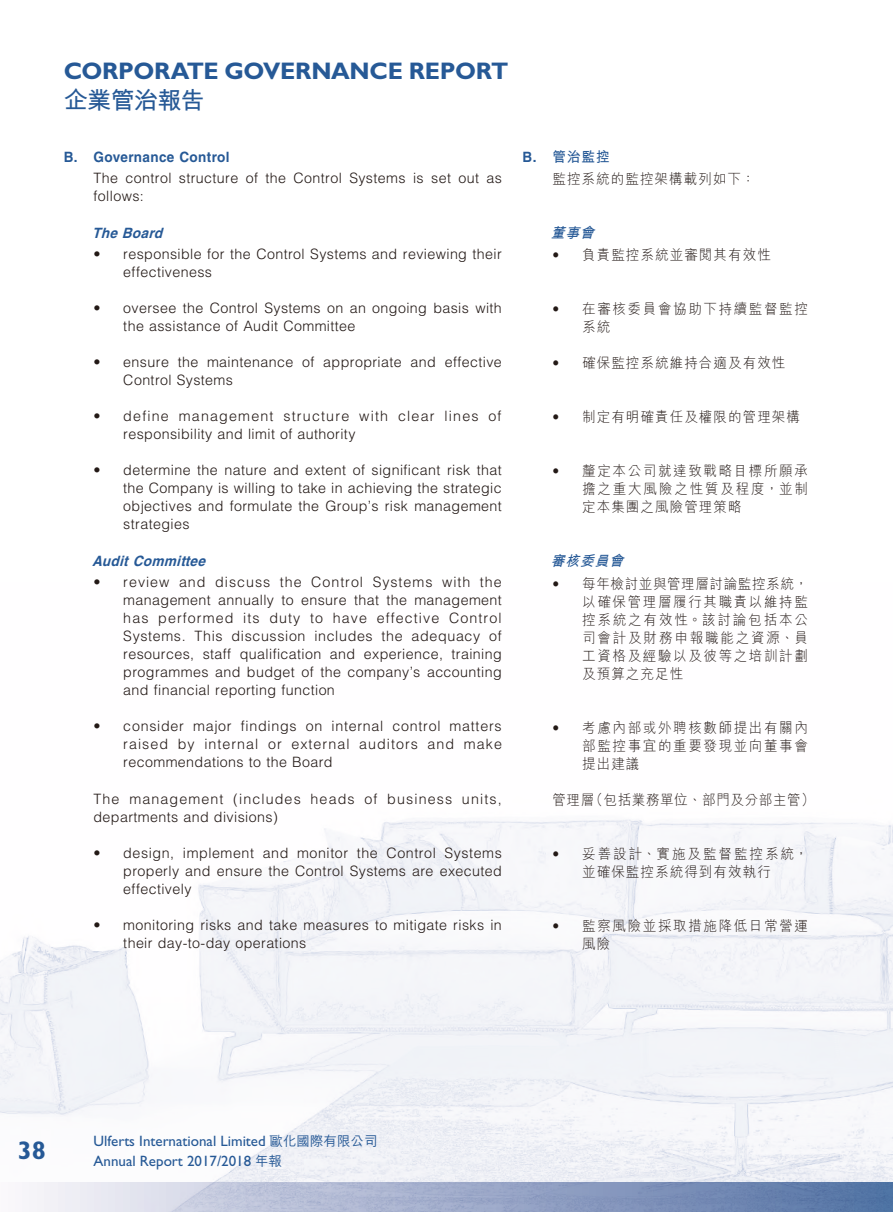
<style>
.page{position:relative;width:893px;height:1212px;background:#fff}
.page>*{position:absolute;margin:0;border:0;box-sizing:border-box;transform-origin:0 0}
.t1{font:700 25.5px "Gill Sans Std";color:#265996}
.t2{font:700 24px "Gill Sans Std";letter-spacing:-.015em;color:#265996}
.t3{font:700 24px "M Hei HK";letter-spacing:-.025em;color:#265996}
.t4{font:15px/19.5px "Gill Sans Std";color:#265996}
.t5{font:300 14.25px/18px "Helvetica LT Std";letter-spacing:.03em;color:#231916}
.t6{font:300 14.25px/18px "M Hei HK";letter-spacing:.12em;color:#231916;text-align:justify;scale:.95 1}
.t7{font:300 14.25px/22.2px "M Hei HK";letter-spacing:.08em;color:#231916;scale:.95 1}
.t8{font:300 14.25px/18px "Helvetica LT Std";letter-spacing:.085em;color:#231916}
.t9{font:300 14.25px/18px "Helvetica LT Std";letter-spacing:.08em;color:#231916}
.t10{font:italic 700 14.25px "Helvetica LT Std";color:#265996;scale:.95 1}
.t11{font:700 14.25px "Helvetica LT Std";letter-spacing:.03em;color:#265996;scale:.95 1}
.t12{font:300 14.25px "M Hei HK";letter-spacing:.045em;color:#231916;scale:.95 1}
.t13{font:italic 700 14.25px "M Hei HK";color:#265996;scale:.95 1}
.s1{font-family:"Helvetica LT Std";font-weight:700;color:#265996}
.s2{font-weight:700;color:#265996}
.s3{font-family:"Helvetica LT Std"}
.s4{font-family:"M Hei HK";font-weight:500;font-size:13.5px}
</style>
<div class="page">
<img style="left:0;top:819px;width:893px;height:363px">
<div style="left:0;top:1182px;width:893px;height:30px;background:linear-gradient(to right,#f7f2f8,#4e6ca0)"></div>
<h2 class="t2" style="left:64px;top:57px;width:446px">CORPORATE GOVERNANCE REPORT</h2>
<h2 class="t3" style="left:64px;top:83px;width:142px">企業管治報告</h2>
<p class="t11" style="left:64px;top:148px;width:176px">B. Governance Control</p>
<p class="t5" style="left:94px;top:169px;width:410px">The control structure of the Control Systems is set out as follows:</p>
<p class="t10" style="left:92px;top:224px;width:80px">The Board</p>
<p class="t5" style="left:123px;top:245px;width:380px;text-indent:-30px">• responsible for the Control Systems and reviewing their effectiveness</p>
<p class="t5" style="left:123px;top:299px;width:380px;text-indent:-30px">• oversee the Control Systems on an ongoing basis with the assistance of Audit Committee</p>
<p class="t5" style="left:123px;top:353px;width:380px;text-indent:-30px">• ensure the maintenance of appropriate and effective<br>Control Systems</p>
<p class="t8" style="left:123px;top:407px;width:380px;text-indent:-30px">• define management structure with clear lines of responsibility and limit of authority</p>
<p class="t5" style="left:123px;top:461px;width:380px;text-align:justify;text-indent:-30px">• determine the nature and extent of significant risk that the Company is willing to take in achieving the strategic objectives and formulate the Group’s risk management strategies</p>
<p class="t10" style="left:92px;top:552px;width:125px">AuditCommittee</p>
<p class="t5" style="left:123px;top:573px;width:380px;text-align:justify;text-indent:-30px">• review and discuss the Control Systems with the management annually to ensure that the management has performed its duty to have effective Control Systems. This discussion includes the adequacy of resources, staff qualification and experience, training programmes and budget of the company’s accounting and financial reporting function</p>
<p class="t5" style="left:123px;top:717px;width:380px;text-align:justify;text-indent:-30px">• consider major findings on internal control matters raised by internal or external auditors and make recommendations to the Board</p>
<p class="t9" style="left:94px;top:789px;width:410px">The management (includes heads of business units, departments and divisions)</p>
<p class="t5" style="left:123px;top:843px;width:380px;text-align:justify;text-indent:-30px">• design, implement and monitor the Control Systems properly and ensure the Control Systems are executed effectively</p>
<p class="t5" style="left:123px;top:915px;width:380px;text-indent:-30px">• monitoring risks and take measures to mitigate risks in their day-to-day operations</p>
<p class="t7" style="left:552px;top:145px;width:215px;text-indent:-30px"><span class="s1">B.</span> <span class="s2">管治監控<br></span>監控系統的監控架構載列如下：</p>
<p class="t13" style="left:551px;top:222px;width:52px">董事會</p>
<p class="t7" style="left:552px;top:243px;width:231px"><span class="s3">•</span> 負責監控系統並審閱其有效性</p>
<p class="t6" style="left:582px;top:299px;width:239px;text-indent:-30px"><span class="s3">•</span> 在審核委員會協助下持續監督監控系統</p>
<p class="t7" style="left:552px;top:351px;width:247px"><span class="s3">•</span> 確保監控系統維持合適及有效性</p>
<p class="t7" style="left:552px;top:405px;width:262px"><span class="s3">•</span> 制定有明確責任及權限的管理架構</p>
<p class="t6" style="left:582px;top:461px;width:239px;text-indent:-30px"><span class="s3">•</span> 釐定本公司就達致戰略目標所願承擔之重大風險之性質及程度，並制定本集團之風險管理策略</p>
<p class="t13" style="left:551px;top:551px;width:82px">審核委員會</p>
<p class="t6" style="left:582px;top:574px;width:239px;text-indent:-30px"><span class="s3">•</span> 每年檢討並與管理層討論監控系統，以確保管理層履行其職責以維持監控系統之有效性。該討論包括本公司會計及財務申報職能之資源、員工資格及經驗以及彼等之培訓計劃及預算之充足性</p>
<p class="t6" style="left:582px;top:718px;width:239px;text-indent:-30px"><span class="s3">•</span> 考慮內部或外聘核數師提出有關內部監控事宜的重要發現並向董事會提出建議</p>
<p class="t12" style="left:552px;top:789px;width:278px">管理層（包括業務單位、部門及分部主管）</p>
<p class="t7" style="left:552px;top:844px;width:271px;line-height:18px;text-align:center"><span class="s3">•</span> 妥善設計、實施及監督監控系統，並確保監控系統得到有效執行</p>
<p class="t6" style="left:582px;top:916px;width:239px;text-indent:-30px"><span class="s3">•</span> 監察風險並採取措施降低日常營運風險</p>
<h1 class="t1" style="left:18px;top:1135px;width:30px">38</h1>
<p class="t4" style="left:94px;top:1131px;width:285px">Ulferts International Limited <span class="s4">歐化國際有限公司<br></span>Annual Report 2017/2018 <span class="s4">年報</span></p>
</div>
